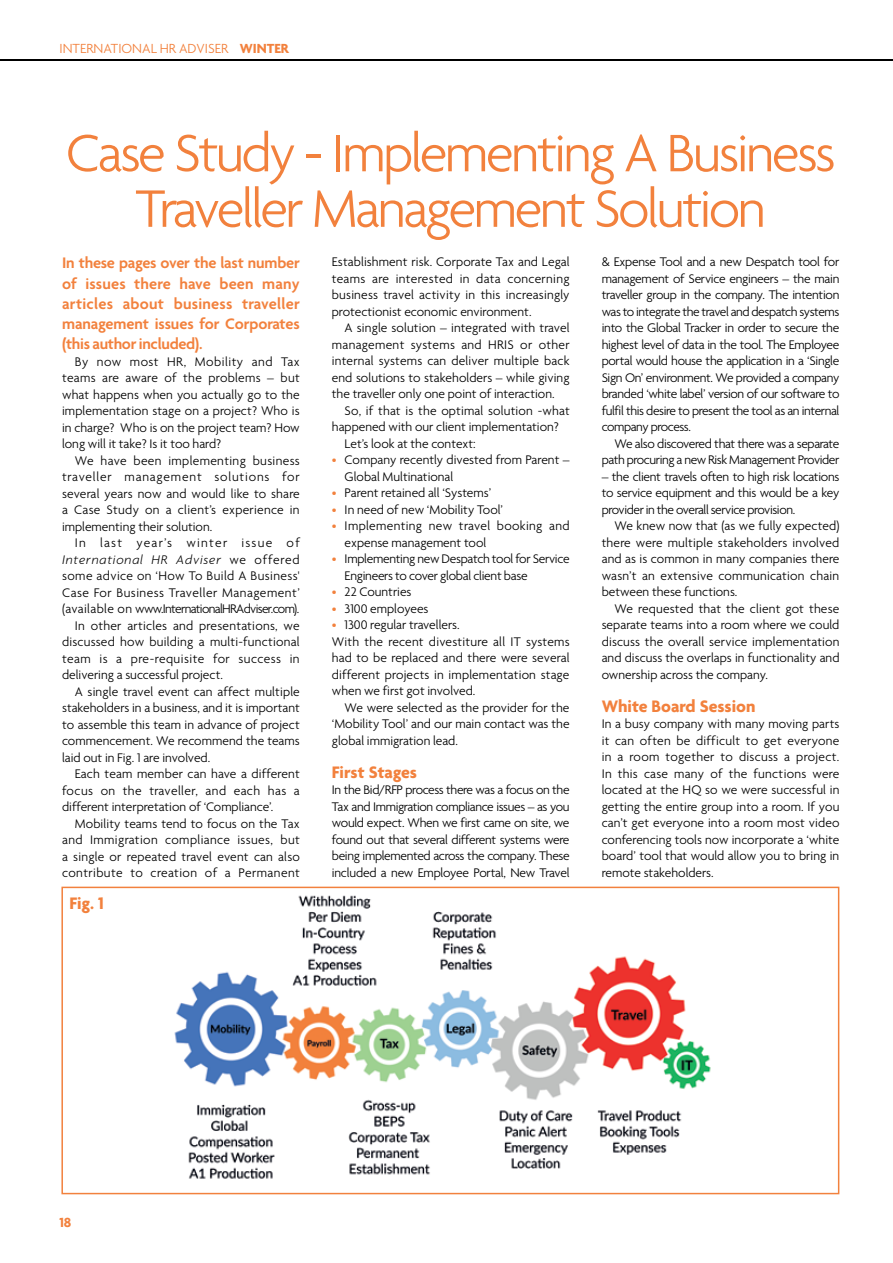
<style>
.page{position:relative;width:893px;height:1263px;background:#fff}
.page>*{position:absolute;margin:0;border:0;box-sizing:border-box;transform-origin:0 0}
.t1{font:300 57px/55.5px "Agenda";letter-spacing:-.045em;color:#f2813d;text-align:center}
.t2{font:700 18px "Agenda";color:#f2813d}
.t3{font:600 16.5px/20.2px "Agenda";letter-spacing:-.015em;color:#f2813d;text-align:justify}
.t4{font:300 14.25px "Agenda";color:#f2813d}
.t5{font:700 14.25px "Agenda";color:#f2813d}
.t6{font:300 13.5px/16.5px "Agenda";color:#000;text-align:justify}
.t7{font:300 13.5px "Agenda";letter-spacing:.03em;color:#000}
.t8{font:300 13.5px/16.5px "Agenda";letter-spacing:-.03em;color:#000;text-align:right}
.t9{font:300 13.5px/16.5px "Agenda";letter-spacing:-.02em;color:#000}
.t10{font:300 13.5px "Agenda";letter-spacing:.035em;color:#000}
.t11{font:300 13.5px "Agenda";letter-spacing:-.05em;color:#000}
.t12{font:300 13.5px "Agenda";letter-spacing:.02em;color:#000}
.t13{font:italic 300 13.5px "Agenda";letter-spacing:.06em;color:#000}
.t14{font:300 13.5px "Agenda";letter-spacing:.095em;color:#000}
.s1{font-weight:700}
.s2{font-style:normal}
.s3{color:#f2813d}
</style>
<div class="page">
<hr style="left:0;top:60px;width:893px;height:1px;background:#000">
<img style="left:174px;top:895px;width:537px;height:284px">
<p class="t4" style="left:60px;top:40px;width:231px">INTERNATIONAL HR ADVISER <span class="s1">WINTER</span></p>
<h1 class="t1" style="left:66px;top:124px;width:771px">Case Study - Implementing A Business<br>Traveller Management Solution</h1>
<p class="t3" style="left:62px;top:253px;width:239px">In these pages over the last number of issues there have been many articles about business traveller management issues for Corporates (this author included).</p>
<p class="t6" style="left:62px;top:353px;width:239px;text-indent:13px">By now most HR, Mobility and Tax teams are aware of the problems – but what happens when you actually go to the implementation stage on a project? Who is in charge? Who is on the project team? How long will it take? Is it too hard?</p>
<p class="t6" style="left:62px;top:452px;width:239px;text-indent:13px">We have been implementing business traveller management solutions for several years now and would like to share a Case Study on a client’s experience in implementing their solution.</p>
<p class="t14" style="left:75px;top:535px;width:226px">In last year’s winter issue of</p>
<p class="t13" style="left:62px;top:551px;width:239px">International HR Adviser <span class="s2">we offered</span></p>
<p class="t7" style="left:62px;top:568px;width:239px">some advice on ‘How To Build A Business'</p>
<p class="t10" style="left:62px;top:584px;width:239px">Case For Business Traveller Management’</p>
<p class="t11" style="left:62px;top:601px;width:239px">(available on www.InternationalHRAdviser.com).</p>
<p class="t12" style="left:75px;top:617px;width:226px">In other articles and presentations, we</p>
<p class="t6" style="left:62px;top:633px;width:239px">discussed how building a multi-functional</p>
<p class="t10" style="left:62px;top:650px;width:239px">team is a pre-requisite for success in</p>
<p class="t6" style="left:62px;top:666px;width:162px">delivering a successful project.</p>
<p class="t6" style="left:75px;top:683px;width:226px">A single travel event can affect multiple</p>
<p class="t6" style="left:62px;top:699px;width:239px">stakeholders in a business, and it is important</p>
<p class="t6" style="left:62px;top:716px;width:239px">to assemble this team in advance of project</p>
<p class="t6" style="left:62px;top:732px;width:239px">commencement. We recommend the teams</p>
<p class="t6" style="left:62px;top:749px;width:150px">laid out in Fig. 1 are involved.</p>
<p class="t6" style="left:75px;top:765px;width:227px">Each team member can have a different</p>
<p class="t7" style="left:62px;top:782px;width:239px">focus on the traveller, and each has a</p>
<p class="t6" style="left:62px;top:798px;width:213px">different interpretation of ‘Compliance’.</p>
<p class="t6" style="left:75px;top:815px;width:226px">Mobility teams tend to focus on the Tax</p>
<p class="t7" style="left:62px;top:832px;width:239px">and Immigration compliance issues, but</p>
<p class="t6" style="left:62px;top:848px;width:239px">a single or repeated travel event can also</p>
<p class="t7" style="left:62px;top:865px;width:239px">contribute to creation of a Permanent</p>
<h2 class="t2" style="left:69px;top:892px;width:36px">Fig. 1</h2>
<p class="t6" style="left:332px;top:253px;width:239px">Establishment risk. Corporate Tax and Legal teams are interested in data concerning business travel activity in this increasingly protectionist economic environment.</p>
<p class="t6" style="left:332px;top:319px;width:239px;text-indent:13px">A single solution – integrated with travel management systems and HRIS or other internal systems can deliver multiple back end solutions to stakeholders – while giving the traveller only one point of interaction.</p>
<p class="t6" style="left:345px;top:402px;width:227px">So, if that is the optimal solution -what</p>
<p class="t6" style="left:332px;top:418px;width:229px">happened with our client implementation?</p>
<p class="t6" style="left:345px;top:435px;width:132px">Let’s look at the context:</p>
<p class="t6" style="left:345px;top:451px;width:226px;text-indent:-13px"><span class="s3">•</span> Company recently divested from Parent –<br>Global Multinational</p>
<p class="t6" style="left:332px;top:484px;width:161px"><span class="s3">•</span> Parent retained all ‘Systems’</p>
<p class="t6" style="left:332px;top:501px;width:173px"><span class="s3">•</span> In need of new ‘Mobility Tool’</p>
<p class="t6" style="left:345px;top:517px;width:227px;text-indent:-13px"><span class="s3">•</span> Implementing new travel booking and expense management tool</p>
<p class="t9" style="left:345px;top:550px;width:226px;text-indent:-13px"><span class="s3">•</span> Implementing new Despatch tool for Service<br>Engineers to cover global client base</p>
<p class="t6" style="left:332px;top:583px;width:81px"><span class="s3">•</span> 22 Countries</p>
<p class="t6" style="left:332px;top:600px;width:98px"><span class="s3">•</span> 3100 employees</p>
<p class="t6" style="left:332px;top:616px;width:239px;text-align:left"><span class="s3">•</span> 1300 regular travellers.<br>With the recent divestiture all IT systems had to be replaced and there were several different projects in implementation stage when we first got involved.</p>
<p class="t6" style="left:332px;top:699px;width:239px;text-indent:13px">We were selected as the provider for the ‘Mobility Tool’ and our main contact was the global immigration lead.</p>
<h2 class="t2" style="left:332px;top:761px;width:87px">First Stages</h2>
<p class="t6" style="left:332px;top:781px;width:239px">In the Bid/RFP process there was a focus on the Tax and Immigration compliance issues – as you would expect. When we first came on site, we found out that several different systems were being implemented across the company. These included a new Employee Portal, New Travel</p>
<p class="t6" style="left:602px;top:253px;width:239px">&amp; Expense Tool and a new Despatch tool for management of Service engineers – the main traveller group in the company. The intention was to integrate the travel and despatch systems into the Global Tracker in order to secure the highest level of data in the tool. The Employee portal would house the application in a ‘Single Sign On’ environment. We provided a company branded ‘white label’ version of our software to fulfil this desire to present the tool as an internal company process.</p>
<p class="t8" style="left:602px;top:435px;width:239px">We also discovered that there was a separate path procuring a new Risk Management Provider</p>
<p class="t6" style="left:602px;top:468px;width:239px">– the client travels often to high risk locations to service equipment and this would be a key provider in the overall service provision.</p>
<p class="t6" style="left:602px;top:517px;width:239px;text-indent:13px">We knew now that (as we fully expected) there were multiple stakeholders involved and as is common in many companies there wasn’t an extensive communication chain between these functions.</p>
<p class="t6" style="left:602px;top:600px;width:239px;text-indent:13px">We requested that the client got these separate teams into a room where we could discuss the overall service implementation and discuss the overlaps in functionality and ownership across the company.</p>
<h2 class="t2" style="left:602px;top:695px;width:155px">White Board Session</h2>
<p class="t6" style="left:602px;top:715px;width:239px">In a busy company with many moving parts it can often be difficult to get everyone in a room together to discuss a project.<br>In this case many of the functions were located at the HQ so we were successful in getting the entire group into a room. If you can’t get everyone into a room most video conferencing tools now incorporate a ‘white board’ tool that would allow you to bring in remote stakeholders.</p>
<p class="t5" style="left:60px;top:1214px;width:13px">18</p>
</div>
